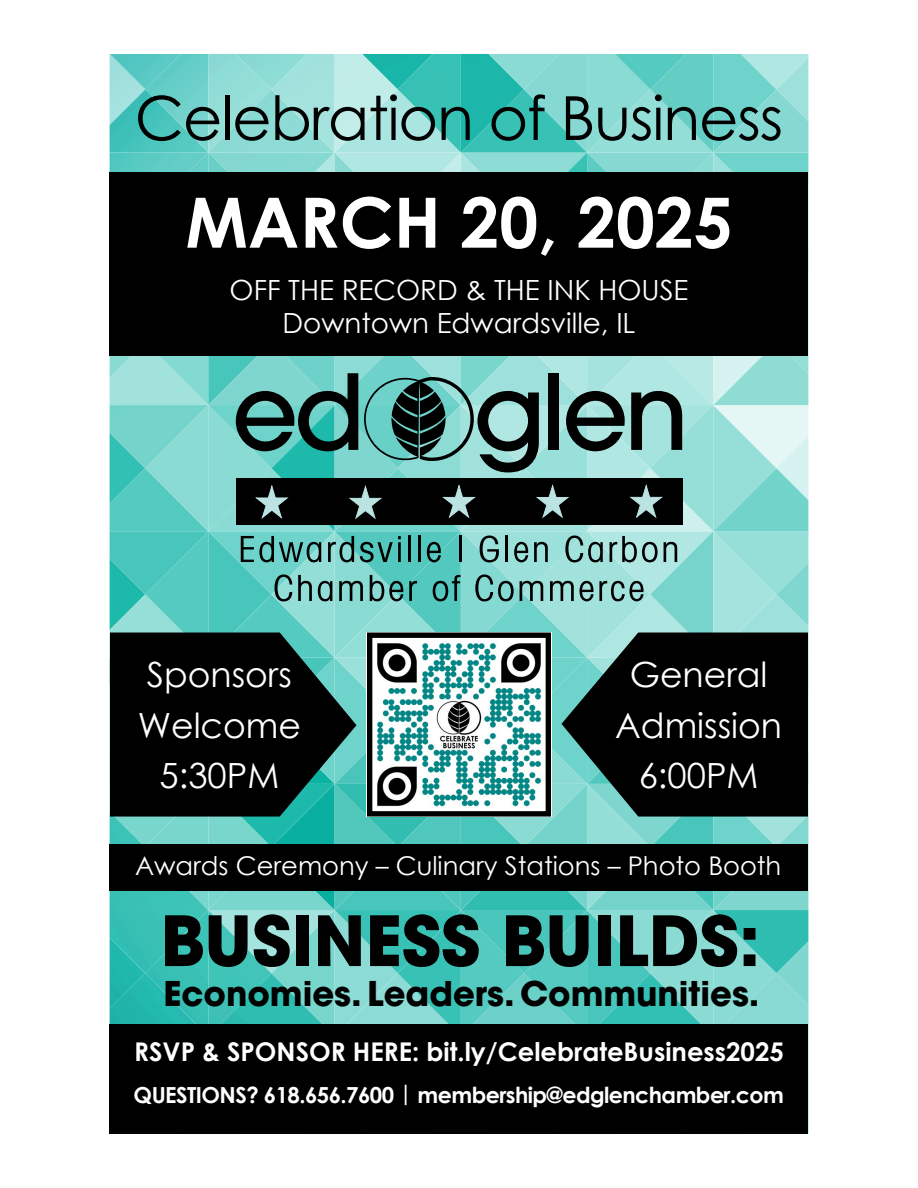
<style>
.page{position:relative;width:918px;height:1188px;background:#fff}
.page>*{position:absolute;margin:0;border:0;box-sizing:border-box;transform-origin:0 0}
.t1{font:700 69.45px "Century Gothic";color:#fff}
.t2{font:700 68.55px "ITC Avant Garde Std";color:#000}
.t3{font:60.75px "Century Gothic";letter-spacing:-.02em;color:#000}
.t4{font:34.65px/50.4px "Century Gothic";color:#fff;text-align:center}
.t5{font:700 33.9px "ITC Avant Garde Std";color:#000}
.t6{font:27.75px/33.3px "Century Gothic";color:#fff;text-align:center}
.t7{font:700 25.8px "Century Gothic";color:#fff}
.t8{font:25.8px "Century Gothic";color:#fff}
.t9{font:700 22.2px "Century Gothic";letter-spacing:-.025em;color:#fff}
</style>
<div class="page">
<img style="left:110px;top:125px;width:35px;height:899px">
<img style="left:145px;top:54px;width:63px;height:970px">
<img style="left:110px;top:938px;width:35px;height:71px">
<img style="left:110px;top:817px;width:35px;height:27px">
<img style="left:110px;top:559px;width:35px;height:71px">
<img style="left:110px;top:433px;width:35px;height:71px">
<img style="left:110px;top:356px;width:35px;height:22px">
<img style="left:110px;top:89px;width:35px;height:36px">
<img style="left:110px;top:54px;width:71px;height:35px">
<img style="left:208px;top:54px;width:505px;height:970px">
<img style="left:335px;top:784px;width:1px;height:126px">
<img style="left:236px;top:54px;width:71px;height:35px">
<img style="left:398px;top:817px;width:63px;height:27px">
<img style="left:362px;top:54px;width:71px;height:35px">
<img style="left:587px;top:784px;width:1px;height:126px">
<img style="left:489px;top:54px;width:70px;height:35px">
<img style="left:615px;top:54px;width:71px;height:35px">
<img style="left:713px;top:89px;width:95px;height:935px">
<img style="left:776px;top:941px;width:32px;height:64px">
<img style="left:776px;top:817px;width:32px;height:27px">
<img style="left:776px;top:563px;width:32px;height:63px">
<img style="left:776px;top:436px;width:32px;height:64px">
<img style="left:776px;top:356px;width:32px;height:18px">
<img style="left:741px;top:54px;width:67px;height:35px">
<img style="left:776px;top:58px;width:32px;height:63px">
<div style="left:110px;top:172px;width:698px;height:184px;background:#000"></div>
<div style="left:236px;top:478px;width:446px;height:47px;background:#000"></div>
<svg style="left:236px;top:373px;width:122px;height:78px;background:#417d78"></svg>
<svg style="left:364px;top:377px;width:175px;height:95px;background:#5a8e89"></svg>
<div style="left:548px;top:373px;width:11px;height:77px;background:#000"></div>
<svg style="left:566px;top:391px;width:59px;height:60px;background:#526f6d"></svg>
<svg style="left:631px;top:391px;width:51px;height:59px;background:#547371"></svg>
<svg style="left:241px;top:536px;width:80px;height:26px;background:#4f958f"></svg>
<svg style="left:328px;top:536px;width:26px;height:26px"></svg>
<svg style="left:360px;top:536px;width:41px;height:26px"></svg>
<hr style="left:398px;top:542px;width:3px;height:20px;background:#000">
<hr style="left:408px;top:536px;width:3px;height:26px;background:#000">
<hr style="left:418px;top:536px;width:3px;height:26px;background:#000">
<svg style="left:427px;top:542px;width:14px;height:20px"></svg>
<hr style="left:459px;top:536px;width:2px;height:26px;background:#000">
<svg style="left:480px;top:536px;width:19px;height:26px"></svg>
<hr style="left:505px;top:536px;width:3px;height:26px;background:#000">
<svg style="left:514px;top:542px;width:14px;height:20px"></svg>
<svg style="left:534px;top:542px;width:14px;height:20px"></svg>
<svg style="left:565px;top:536px;width:38px;height:26px"></svg>
<svg style="left:610px;top:536px;width:48px;height:26px"></svg>
<svg style="left:664px;top:542px;width:13px;height:20px"></svg>
<svg style="left:275px;top:575px;width:17px;height:26px"></svg>
<svg style="left:298px;top:575px;width:14px;height:26px"></svg>
<svg style="left:318px;top:581px;width:14px;height:20px"></svg>
<svg style="left:339px;top:581px;width:24px;height:20px"></svg>
<svg style="left:370px;top:575px;width:33px;height:26px"></svg>
<svg style="left:409px;top:581px;width:8px;height:20px"></svg>
<svg style="left:433px;top:575px;width:28px;height:26px"></svg>
<svg style="left:475px;top:575px;width:39px;height:26px"></svg>
<svg style="left:520px;top:581px;width:23px;height:20px"></svg>
<svg style="left:550px;top:581px;width:24px;height:20px"></svg>
<svg style="left:580px;top:581px;width:13px;height:20px"></svg>
<svg style="left:599px;top:581px;width:44px;height:20px"></svg>
<svg style="left:255px;top:484px;width:34px;height:35px"></svg>
<svg style="left:349px;top:485px;width:33px;height:35px"></svg>
<svg style="left:442px;top:484px;width:34px;height:35px"></svg>
<svg style="left:536px;top:484px;width:33px;height:35px"></svg>
<svg style="left:629px;top:484px;width:34px;height:34px"></svg>
<svg style="left:110px;top:633px;width:247px;height:184px;background:#0e201e"></svg>
<svg style="left:561px;top:633px;width:247px;height:184px;background:#142221"></svg>
<div style="left:110px;top:1024px;width:698px;height:110px;background:#000"></div>
<div style="left:110px;top:844px;width:698px;height:46px;background:#000"></div>
<img style="left:373px;top:639px;width:172px;height:172px">
<div style="left:367px;top:633px;width:184px;height:184px;border:5px solid #000"></div>
<h3 class="t3" style="left:135px;top:76px;width:650px">Celebration of Business</h3>
<h1 class="t1" style="left:185px;top:170px;width:549px">MARCH 20, 2025</h1>
<p class="t6" style="left:230px;top:273px;width:460px">OFF THE RECORD &amp; THE INK HOUSE<br>Downtown Edwardsville, IL</p>
<h3 class="t4" style="left:138px;top:649px;width:165px">Sponsors<br>Welcome<br>5:30PM</h3>
<h3 class="t4" style="left:615px;top:649px;width:168px">General<br>Admission<br>6:00PM</h3>
<p class="t8" style="left:135px;top:848px;width:648px">Awards Ceremony – Culinary Stations – Photo Booth</p>
<h2 class="t2" style="left:160px;top:896px;width:601px">BUSINESS BUILDS:</h2>
<h3 class="t5" style="left:164px;top:972px;width:598px">Economies. Leaders. Communities.</h3>
<p class="t7" style="left:134px;top:1032px;width:651px">RSVP &amp; SPONSOR HERE: bit.ly/CelebrateBusiness2025</p>
<p class="t9" style="left:134px;top:1078px;width:652px">QUESTIONS? 618.656.7600 | membership@edglenchamber.com</p>
</div>
